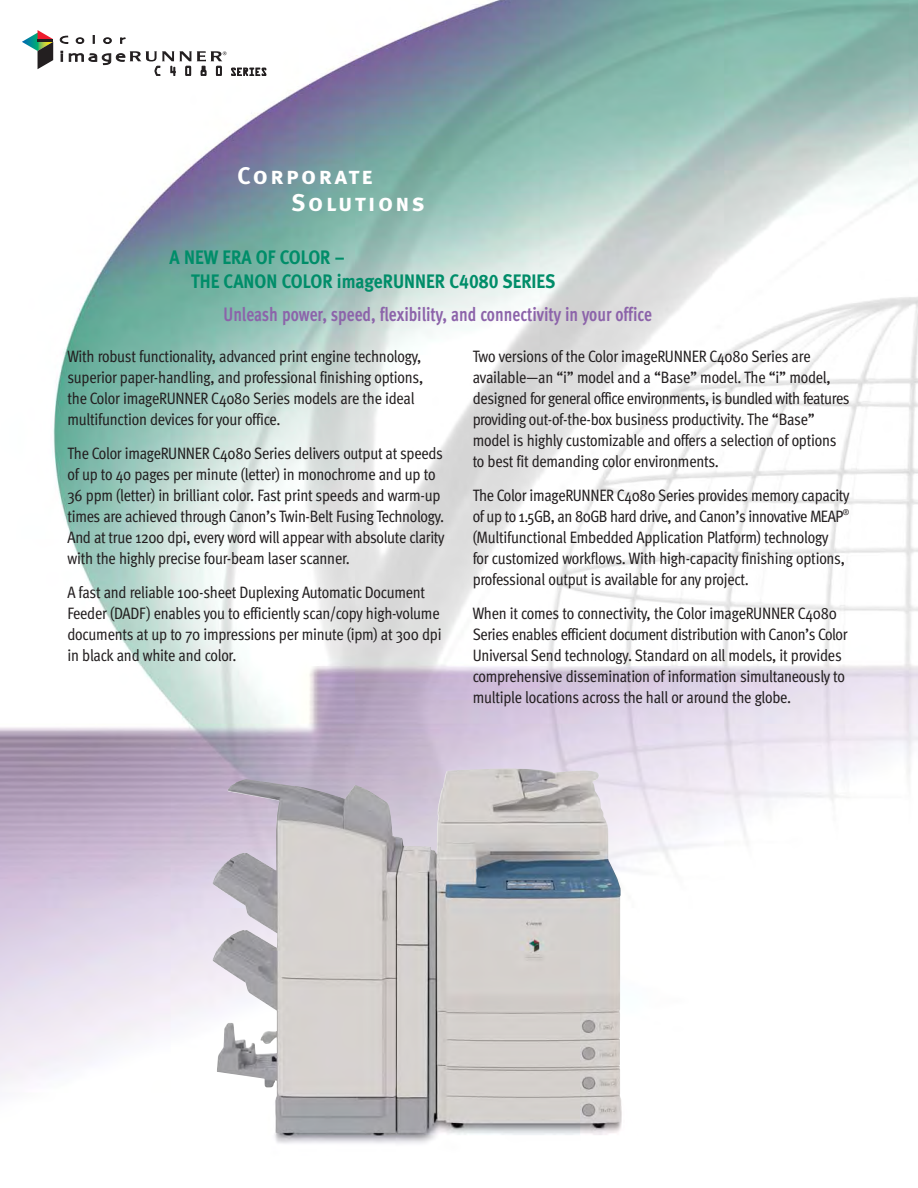
<style>
.page{position:relative;width:918px;height:1188px;background:#fff}
.page>*{position:absolute;margin:0;border:0;box-sizing:border-box;transform-origin:0 0}
.t1{font:24px/27px "Meta Bold Caps";letter-spacing:.1em;color:#fff}
.t2{font:700 19.5px "Meta Cond";color:#8c63aa;scale:.9 1}
.t3{font:19.5px/24px "Meta Bold LF";color:#008d69;scale:.9 1}
.t4{font:16.5px/21px "Meta Cond";letter-spacing:-.015em;color:#231f20}
</style>
<div class="page">
<img style="left:0;top:0;width:918px;height:1144px">
<svg style="left:59px;top:35px;width:10px;height:9px"></svg>
<svg style="left:75px;top:37px;width:10px;height:7px"></svg>
<svg style="left:92px;top:35px;width:3px;height:9px"></svg>
<svg style="left:103px;top:37px;width:9px;height:7px"></svg>
<svg style="left:120px;top:37px;width:6px;height:7px"></svg>
<svg style="left:60px;top:50px;width:206px;height:26px"></svg>
<svg style="left:22px;top:30px;width:31px;height:39px"></svg>
<hr style="left:38px;top:39px;width:15px;height:3px;background:#231f20">
<img style="left:212px;top:768px;width:409px;height:329px">
<h1 class="t1" style="left:291px;top:162px;width:135px;text-indent:-54px">Corporate<br>Solutions</h1>
<p class="t3" style="left:191px;top:247px;width:406px;text-indent:-22px">A NEW ERA OF COLOR –<br>THE CANON COLOR imageRUNNER C4080 SERIES</p>
<p class="t2" style="left:224px;top:307px;width:477px">Unleash power, speed, flexibility, and connectivity in your office</p>
<p class="t4" style="left:68px;top:347px;width:357px">With robust functionality, advanced print engine technology, superior paper-handling, and professional finishing options, the Color imageRUNNER C4080 Series models are the ideal multifunction devices for your office.</p>
<p class="t4" style="left:68px;top:444px;width:379px">The Color imageRUNNER C4080 Series delivers output at speeds of up to 40 pages per minute (letter) in monochrome and up to 36 ppm (letter) in brilliant color. Fast print speeds and warm-up times are achieved through Canon’s Twin-Belt Fusing Technology.<br>And at true 1200 dpi, every word will appear with absolute clarity with the highly precise four-beam laser scanner.</p>
<p class="t4" style="left:68px;top:583px;width:376px">A fast and reliable 100-sheet Duplexing Automatic Document Feeder (DADF) enables you to efficiently scan/copy high-volume documents at up to 70 impressions per minute (ipm) at 300 dpi in black and white and color.</p>
<p class="t4" style="left:473px;top:347px;width:378px">Two versions of the Color imageRUNNER C4080 Series are available—an “i” model and a “Base” model. The “i” model, designed for general office environments, is bundled with features providing out-of-the-box business productivity. The “Base” model is highly customizable and offers a selection of options to best fit demanding color environments.</p>
<p class="t4" style="left:473px;top:486px;width:378px">The Color imageRUNNER C4080 Series provides memory capacity of up to 1.5GB, an 80GB hard drive, and Canon’s innovative MEAP<sup>® </sup>(Multifunctional Embedded Application Platform) technology<br>for customized workflows. With high-capacity finishing options, professional output is available for any project.</p>
<p class="t4" style="left:473px;top:604px;width:376px">When it comes to connectivity, the Color imageRUNNER C4080<br>Series enables efficient document distribution with Canon’s Color Universal Send technology. Standard on all models, it provides comprehensive dissemination of information simultaneously to multiple locations across the hall or around the globe.</p>
</div>
